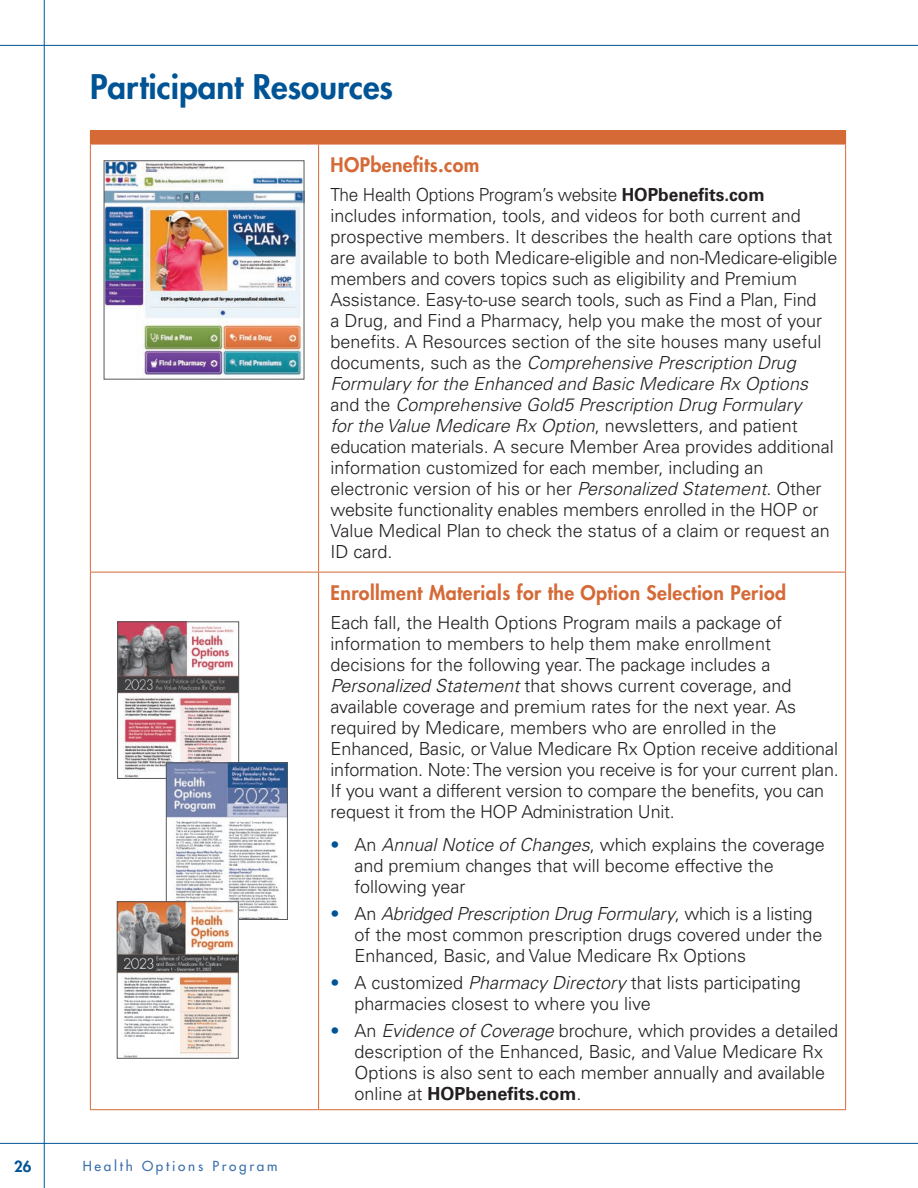
<style>
.page{position:relative;width:918px;height:1188px;background:#fff}
.page>*{position:absolute;margin:0;border:0;box-sizing:border-box;transform-origin:0 0}
.CK_A_head{font:800 33px "Futura Std";color:#005495}
.CK_B_head{font:800 19.5px "Futura Std";letter-spacing:.02em;color:#d56a37}
.CK_Body{font:300 18px/21px "Univers LT Std";color:#231f20}
.CK_Body-2{font:300 18px/21px "Univers LT Std";color:#231f20;scale:.96 1}
.t1{font:800 15px "Futura Std";color:#005495}
.t2{font:500 13.5px "Futura Std";letter-spacing:.2em;color:#3a6fa9}
.s1{font-weight:700}
.s2{font-style:italic}
.s3{color:#005495}
</style>
<div class="page">
<div style="left:90px;top:131px;width:756px;height:13px;background:#d56a37"></div>
<hr style="left:90px;top:130px;width:229px;height:1px;background:#d56a37">
<hr style="left:319px;top:130px;width:527px;height:1px;background:#d56a37">
<hr style="left:90px;top:144px;width:1px;height:428px;background:#d56a37">
<hr style="left:90px;top:573px;width:1px;height:536px;background:#d56a37">
<hr style="left:90px;top:144px;width:229px;height:1px;background:#d56a37">
<hr style="left:319px;top:144px;width:527px;height:1px;background:#d56a37">
<hr style="left:318px;top:144px;width:1px;height:428px;background:#d56a37">
<hr style="left:845px;top:144px;width:1px;height:428px;background:#d56a37">
<hr style="left:318px;top:573px;width:1px;height:536px;background:#d56a37">
<hr style="left:845px;top:573px;width:1px;height:536px;background:#d56a37">
<hr style="left:90px;top:572px;width:229px;height:1px;background:#d56a37">
<hr style="left:319px;top:572px;width:527px;height:1px;background:#d56a37">
<hr style="left:90px;top:1109px;width:229px;height:1px;background:#d56a37">
<hr style="left:319px;top:1109px;width:527px;height:1px;background:#d56a37">
<img style="left:106px;top:163px;width:196px;height:214px">
<img style="left:119px;top:624px;width:118px;height:153px">
<div style="left:117px;top:622px;width:122px;height:157px;border:1px solid #57585a"></div>
<img style="left:168px;top:765px;width:118px;height:153px">
<div style="left:166px;top:763px;width:122px;height:157px;border:1px solid #57585a"></div>
<img style="left:119px;top:903px;width:117px;height:153px">
<div style="left:117px;top:901px;width:121px;height:157px;border:1px solid #57585a"></div>
<hr style="left:0;top:45px;width:918px;height:1px;background:#005495">
<hr style="left:44px;top:0;width:1px;height:1188px;background:#005495">
<hr style="left:0;top:1143px;width:918px;height:1px;background:#005495">
<p class="t1" style="left:14px;top:1157px;width:19px">26</p>
<h1 class="CK_A_head" style="left:90px;top:66px;width:305px">Participant Resources</h1>
<p class="t2" style="left:83px;top:1158px;width:196px">Health Options Program</p>
<h2 class="CK_B_head" style="left:331px;top:153px;width:150px">HOPbenefits.com</h2>
<p class="CK_Body-2" style="left:331px;top:184px;width:529px">The Health Options Program’s website <span class="s1">HOPbenefits.com<br></span>includes information, tools, and videos for both current and prospective members. It describes the health care options that are available to both Medicare-eligible and non-Medicare-eligible members and covers topics such as eligibility and Premium Assistance. Easy-to-use search tools, such as Find a Plan, Find<br>a Drug, and Find a Pharmacy, help you make the most of your benefits. A Resources section of the site houses many useful documents, such as the <span class="s2">Comprehensive Prescription Drug Formulary for the Enhanced and Basic Medicare Rx Options </span>and the <span class="s2">Comprehensive Gold5 Prescription Drug Formulary<br>for the Value Medicare Rx Option</span>, newsletters, and patient education materials. A secure Member Area provides additional information customized for each member, including an electronic version of his or her <span class="s2">Personalized Statement</span>. Other website functionality enables members enrolled in the HOP or Value Medical Plan to check the status of a claim or request an ID card.</p>
<h2 class="CK_B_head" style="left:331px;top:581px;width:457px">Enrollment Materials for the Option Selection Period</h2>
<p class="CK_Body" style="left:331px;top:612px;width:510px">Each fall, the Health Options Program mails a package of information to members to help them make enrollment decisions for the following year. The package includes a <span class="s2">Personalized Statement</span> that shows current coverage, and available coverage and premium rates for the next year. As required by Medicare, members who are enrolled in the Enhanced, Basic, or Value Medicare Rx Option receive additional information. Note: The version you receive is for your current plan.<br>If you want a different version to compare the benefits, you can request it from the HOP Administration Unit.</p>
<p class="CK_Body" style="left:355px;top:834px;width:472px;text-indent:-24px"><span class="s3">•</span> An <span class="s2">Annual Notice of Changes</span>, which explains the coverage and premium changes that will become effective the following year</p>
<p class="CK_Body" style="left:355px;top:903px;width:469px;text-indent:-24px"><span class="s3">•</span> An <span class="s2">Abridged Prescription Drug Formulary</span>, which is a listing of the most common prescription drugs covered under the<br>Enhanced, Basic, and Value Medicare Rx Options</p>
<p class="CK_Body" style="left:355px;top:972px;width:448px;text-indent:-24px"><span class="s3">•</span> A customized <span class="s2">Pharmacy Directory</span> that lists participating pharmacies closest to where you live</p>
<p class="CK_Body" style="left:355px;top:1020px;width:485px;text-indent:-24px"><span class="s3">•</span> An <span class="s2">Evidence of Coverage</span> brochure, which provides a detailed description of the Enhanced, Basic, and Value Medicare Rx Options is also sent to each member annually and available online at <span class="s1">HOPbenefits.com</span>.</p>
</div>
